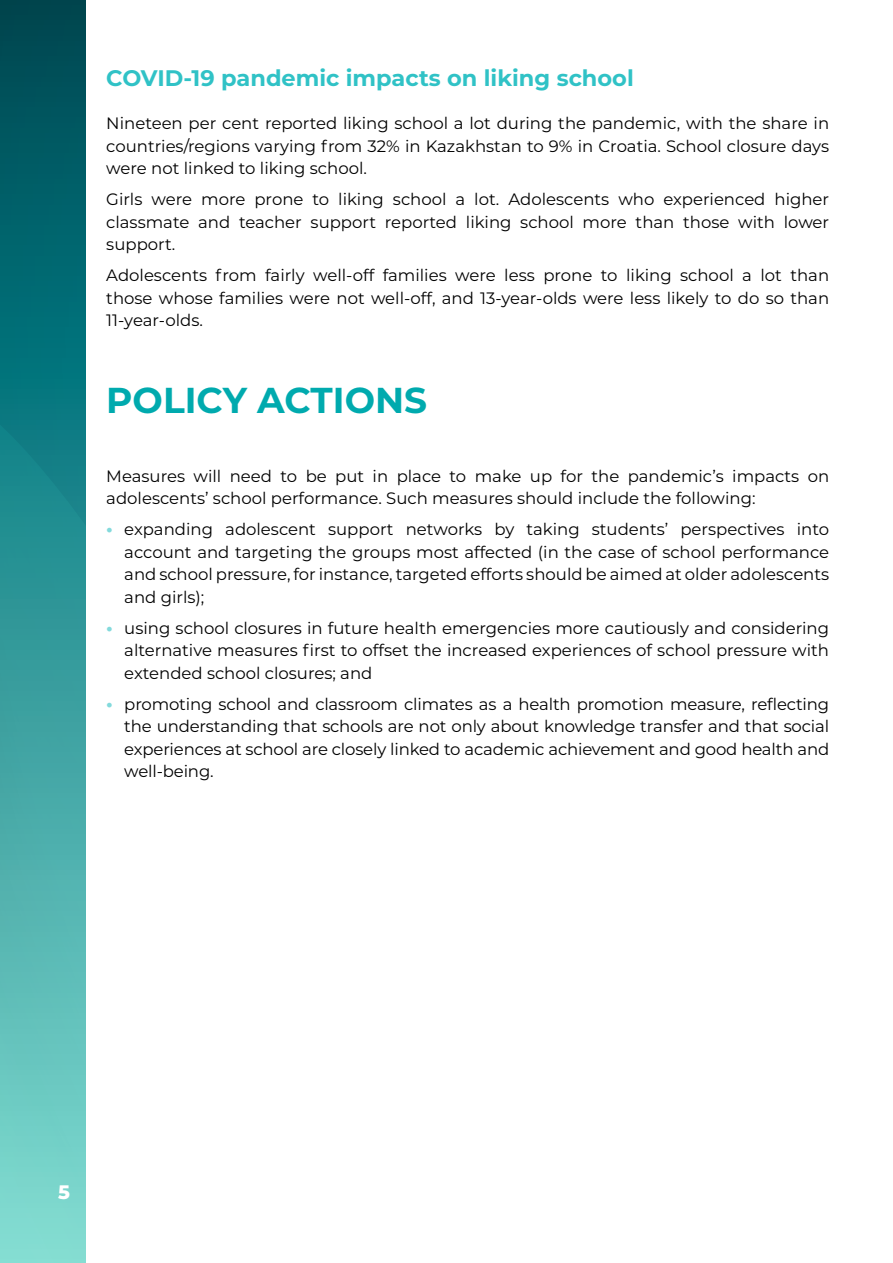
<style>
.page{position:relative;width:893px;height:1263px;background:#fff}
.page>*{position:absolute;margin:0;border:0;box-sizing:border-box;transform-origin:0 0}
.t1{font:700 36px "Montserrat";color:#00aaae}
.t2{font:700 22.5px "Montserrat";color:#30c2c6}
.t3{font:800 19.5px "Montserrat";color:#fff}
.main_text{font:16.5px/22.5px "Montserrat";color:#000;text-align:justify}
.s1{font-family:"Acrom";font-weight:500;color:#83dadc}
</style>
<div class="page">
<svg style="left:0;top:0;width:85px;height:409px;background:#005f68"></svg>
<svg style="left:0;top:409px;width:85px;height:854px;background:#4badab"></svg>
<p class="t2" style="left:106px;top:61px;width:529px">COVID-19 pandemic impacts on liking school</p>
<p class="main_text" style="left:106px;top:112px;width:724px">Nineteen per cent reported liking school a lot during the pandemic, with the share in countries/regions varying from 32% in Kazakhstan to 9% in Croatia. School closure days were not linked to liking school.</p>
<p class="main_text" style="left:106px;top:188px;width:724px">Girls were more prone to liking school a lot. Adolescents who experienced higher classmate and teacher support reported liking school more than those with lower support.</p>
<p class="main_text" style="left:106px;top:264px;width:724px">Adolescents from fairly well-off families were less prone to liking school a lot than those whose families were not well-off, and 13-year-olds were less likely to do so than 11-year-olds.</p>
<p class="t1" style="left:106px;top:374px;width:322px">POLICY ACTIONS</p>
<p class="main_text" style="left:106px;top:464px;width:724px">Measures will need to be put in place to make up for the pandemic’s impacts on adolescents’ school performance. Such measures should include the following:</p>
<p class="main_text" style="left:124px;top:518px;width:706px;text-indent:-18px"><span class="s1">•</span> expanding adolescent support networks by taking students’ perspectives into account and targeting the groups most affected (in the case of school performance and school pressure, for instance, targeted efforts should be aimed at older adolescents and girls);</p>
<p class="main_text" style="left:124px;top:616px;width:706px;text-indent:-18px"><span class="s1">•</span> using school closures in future health emergencies more cautiously and considering alternative measures first to offset the increased experiences of school pressure with extended school closures; and</p>
<p class="main_text" style="left:124px;top:692px;width:706px;text-indent:-18px"><span class="s1">•</span> promoting school and classroom climates as a health promotion measure, reflecting the understanding that schools are not only about knowledge transfer and that social experiences at school are closely linked to academic achievement and good health and well-being.</p>
<p class="t3" style="left:58px;top:1178px;width:13px">5</p>
</div>
